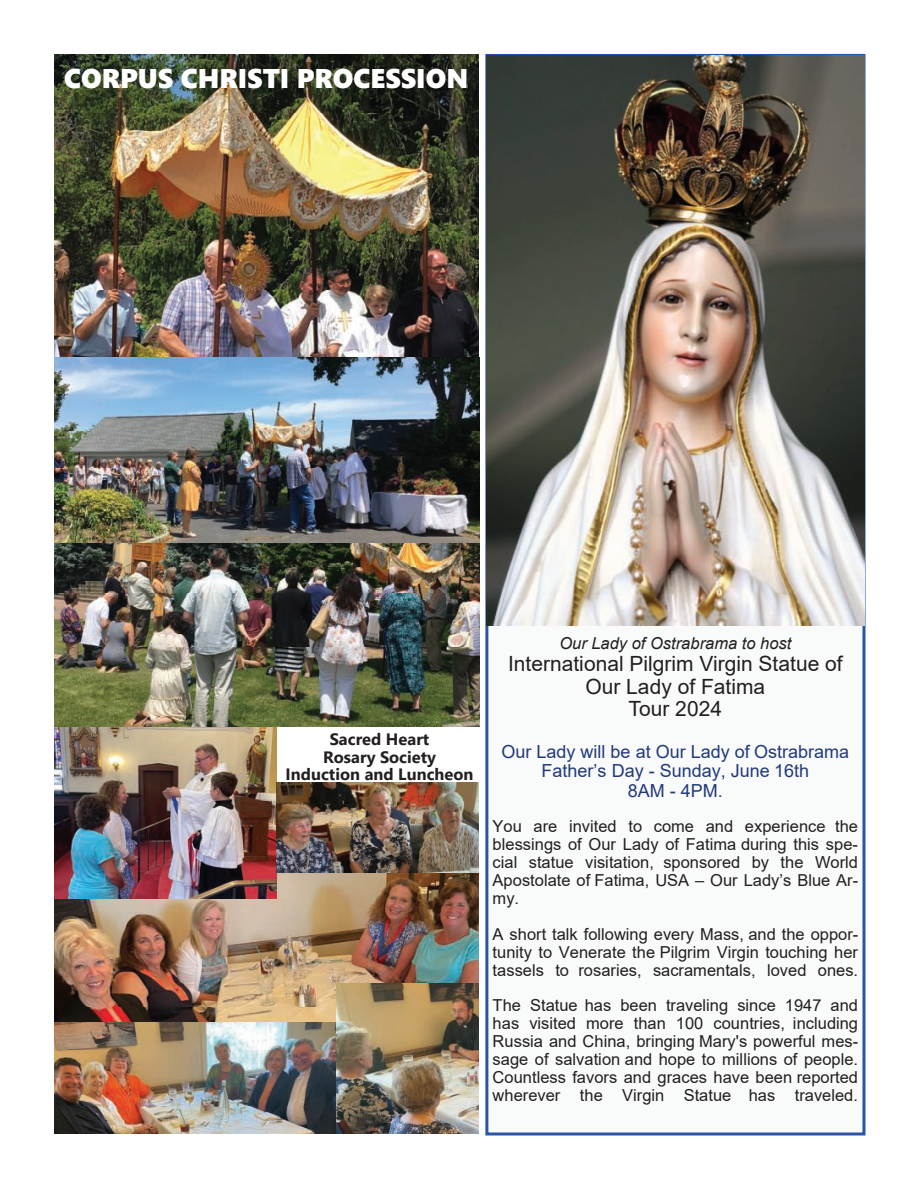
<style>
.page{position:relative;width:918px;height:1188px;background:#fff}
.page>*{position:absolute;margin:0;border:0;box-sizing:border-box;transform-origin:0 0}
.t1{font:27px "Segoe UI Black";color:#fff}
.t2{font:21px/22.8px "Arial";color:#231f20;text-align:center}
.t3{font:18px/19.6px "Arial";color:#223a7a;text-align:center}
.t4{font:16.5px/18px "Arial";color:#231f20;text-align:justify}
.t5{font:700 16.5px/17.7px "Segoe UI";color:#231f20;text-align:center}
.t6{font:italic 16.5px "Arial";color:#231f20}
</style>
<div class="page">
<img style="left:54px;top:873px;width:425px;height:150px">
<img style="left:54px;top:1023px;width:283px;height:111px">
<img style="left:337px;top:983px;width:142px;height:151px">
<img style="left:54px;top:727px;width:222px;height:172px">
<img style="left:276px;top:782px;width:203px;height:91px">
<img style="left:54px;top:54px;width:425px;height:673px">
<img style="left:54px;top:357px;width:425px;height:185px">
<div style="left:487px;top:55px;width:377px;height:1079px;background:#f9fafa"></div>
<img style="left:486px;top:55px;width:379px;height:571px">
<h1 class="t1" style="left:64px;top:63px;width:406px">CORPUS CHRISTI PROCESSION</h1>
<p class="t5" style="left:286px;top:732px;width:189px">Sacred Heart<br>Rosary Society<br>Induction and Luncheon</p>
<p class="t6" style="left:559px;top:637px;width:234px">Our Lady of Ostrabrama to host</p>
<p class="t2" style="left:508px;top:654px;width:336px">International Pilgrim Virgin Statue of<br>Our Lady of Fatima<br>Tour 2024</p>
<p class="t3" style="left:501px;top:743px;width:349px">Our Lady will be at Our Lady of Ostrabrama<br>Father’s Day - Sunday, June 16th<br>8AM - 4PM.</p>
<p class="t4" style="left:493px;top:819px;width:367px">You are invited to come and experience the blessings of Our Lady of Fatima during this spe&shy;cial statue visitation, sponsored by the World Apostolate of Fatima, USA – Our Lady’s Blue Ar&shy;my.</p>
<p class="t4" style="left:493px;top:926px;width:367px">A short talk following every Mass, and the oppor&shy;tunity to Venerate the Pilgrim Virgin touching her tassels to rosaries, sacramentals, loved ones.</p>
<p class="t4" style="left:493px;top:998px;width:367px">The Statue has been traveling since 1947 and has visited more than 100 countries, including Russia and China, bringing Mary's powerful mes&shy;sage of salvation and hope to millions of people.<br>Countless favors and graces have been reported wherever the Virgin Statue has traveled.</p>
</div>
